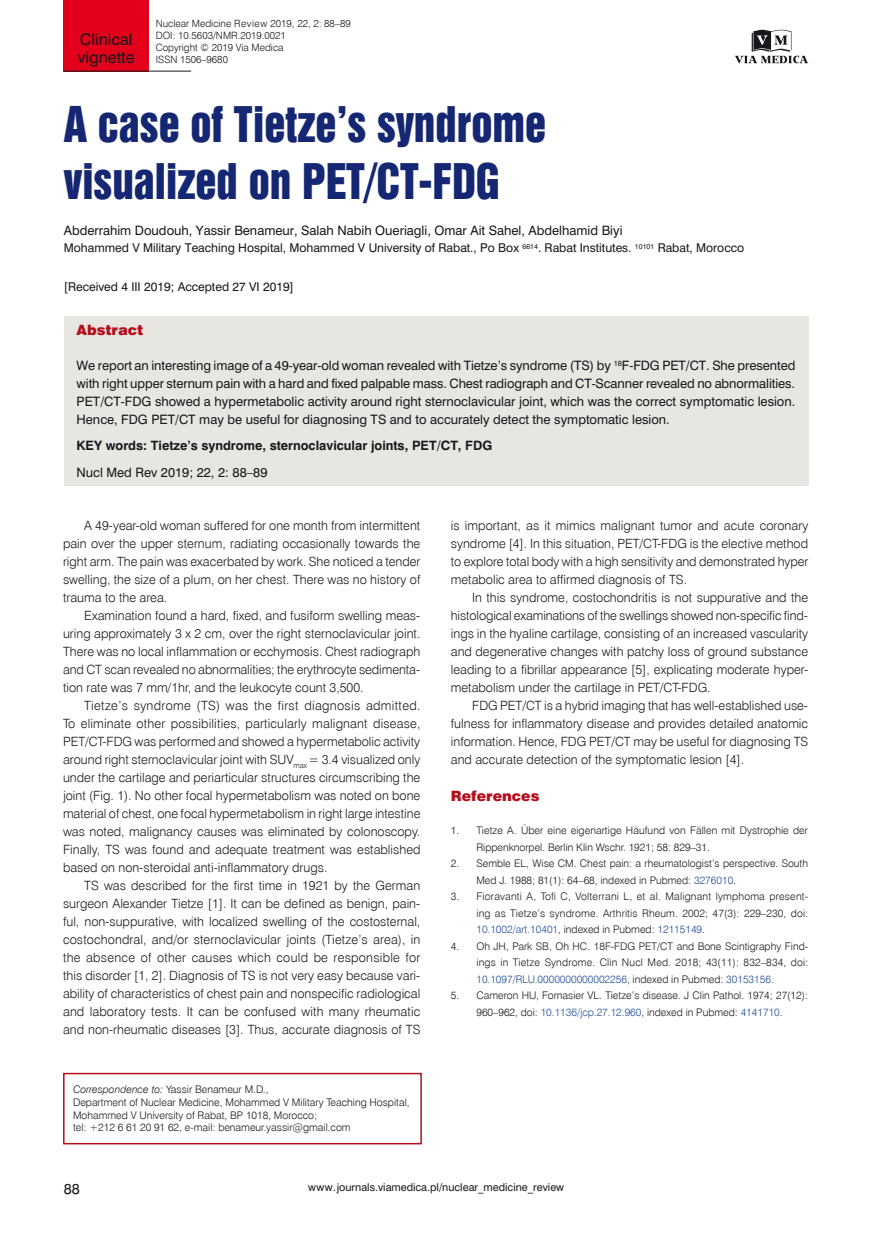
<style>
.page{position:relative;width:872px;height:1234px;background:#fff}
.page>*{position:absolute;margin:0;border:0;box-sizing:border-box;transform-origin:0 0}
.t1{font:45px/57px "Swis 921 EU";color:#152773;scale:.96 1}
.t2{font:15px/18px "Swis 721 PL";color:#1a171c}
.t3{font:14.25px "Swis 721 Blk EU";color:#b60d1c}
.t4{font:13.5px "Swis 721 PL";color:#1a171c}
.t5{font:12.75px/18px "Swis 721 Lt EU";color:#1a171c;text-align:justify}
.t6{font:12px/18px "Swis 721 PL";color:#1a171c;text-align:justify}
.t7{font:700 12px "Swis 721 PL";color:#1a171c}
.t8{font:11.25px "Swis 721 PL";color:#1a171c}
.t9{font:10.5px/16.5px "Swis 721 Lt EU";color:#1a171c}
.t10{font:10.05px/12px "Swis 721 Lt EU";color:#1a171c}
.t11{font:10.05px "Swis 721 PL";color:#1a171c}
.s1{font-style:italic}
.s2{color:#224e9a}
</style>
<div class="page">
<div style="left:64px;top:0;width:85px;height:71px;background:#e2001a"></div>
<hr style="left:64px;top:71px;width:127px;height:1px;background:#1a171c">
<svg style="left:735px;top:30px;width:73px;height:34px"></svg>
<div style="left:63px;top:1072px;width:359px;height:72px;border:2px solid #b60d1c"></div>
<div style="left:64px;top:316px;width:744px;height:169px;background:#e7e6e1"></div>
<p class="t2" style="left:78px;top:30px;width:58px">Clinical vignette</p>
<p class="t10" style="left:156px;top:18px;width:196px">Nuclear Medicine Review 2019, 22, 2: 88–89<br>DOI: 10.5603/NMR.2019.0021<br>Copyright © 2019 Via Medica<br>ISSN 1506–9680</p>
<h1 class="t1" style="left:64px;top:96px;width:504px">A case of Tietze’s syndrome visualized on PET/CT-FDG</h1>
<p class="t6" style="left:64px;top:221px;width:560px">Abderrahim Doudouh, Yassir Benameur, Salah Nabih Oueriagli, Omar Ait Sahel, Abdelhamid Biyi</p>
<p class="t8" style="left:64px;top:240px;width:682px">Mohammed V Military Teaching Hospital, Mohammed V University of Rabat., Po Box <sup>6614</sup>. Rabat Institutes. <sup>10101</sup> Rabat, Morocco</p>
<p class="t8" style="left:64px;top:279px;width:232px">[Received 4 III 2019; Accepted 27 VI 2019]</p>
<p class="t3" style="left:77px;top:320px;width:68px">Abstract</p>
<p class="t6" style="left:77px;top:356px;width:720px">We report an interesting image of a 49-year-old woman revealed with Tietze’s syndrome (TS) by <sup>18</sup>F-FDG PET/CT. She presented with right upper sternum pain with a hard and fixed palpable mass. Chest radiograph and CT-Scanner revealed no abnormalities.<br>PET/CT-FDG showed a hypermetabolic activity around right sternoclavicular joint, which was the correct symptomatic lesion.<br>Hence, FDG PET/CT may be useful for diagnosing TS and to accurately detect the symptomatic lesion.</p>
<p class="t7" style="left:77px;top:438px;width:417px">Key words: Tietze’s syndrome, sternoclavicular joints, PET/CT, FDG</p>
<p class="t6" style="left:77px;top:463px;width:192px">Nucl Med Rev 2019; 22, 2: 88–89</p>
<p class="t5" style="left:63px;top:516px;width:359px;text-indent:21px">A 49-year-old woman suffered for one month from intermittent pain over the upper sternum, radiating occasionally towards the right arm. The pain was exacerbated by work. She noticed a tender swelling, the size of a plum, on her chest. There was no history of trauma to the area.</p>
<p class="t5" style="left:63px;top:606px;width:359px;text-indent:21px">Examination found a hard, fixed, and fusiform swelling meas&shy;uring approximately 3 x 2 cm, over the right sternoclavicular joint.<br>There was no local inflammation or ecchymosis. Chest radiograph and CT scan revealed no abnormalities; the erythrocyte sedimenta&shy;tion rate was 7 mm/1hr, and the leukocyte count 3,500.</p>
<p class="t5" style="left:63px;top:696px;width:359px;text-indent:21px">Tietze’s syndrome (TS) was the first diagnosis admitted.<br>To eliminate other possibilities, particularly malignant disease, PET/CT-FDG was performed and showed a hypermetabolic activity around right sternoclavicular joint with SUV<sub>max</sub> = 3.4 visualized only under the cartilage and periarticular structures circumscribing the joint (Fig. 1). No other focal hypermetabolism was noted on bone material of chest, one focal hypermetabolism in right large intestine was noted, malignancy causes was eliminated by colonoscopy.<br>Finally, TS was found and adequate treatment was established based on non-steroidal anti-inflammatory drugs.</p>
<p class="t5" style="left:63px;top:876px;width:359px;text-indent:21px">TS was described for the first time in 1921 by the German surgeon Alexander Tietze [1]. It can be defined as benign, pain&shy;ful, non-suppurative, with localized swelling of the costosternal, costochondral, and/or sternoclavicular joints (Tietze’s area), in the absence of other causes which could be responsible for this disorder [1, 2]. Diagnosis of TS is not very easy because vari&shy;ability of characteristics of chest pain and nonspecific radiological and laboratory tests. It can be confused with many rheumatic and non-rheumatic diseases [3]. Thus, accurate diagnosis of TS</p>
<p class="t9" style="left:73px;top:1083px;width:338px;line-height:12.6px"><span class="s1">Correspondence to:</span> Yassir Benameur M.D.,<br>Department of Nuclear Medicine, Mohammed V Military Teaching Hospital, Mohammed V University of Rabat, BP 1018, Morocco;<br>tel: +212 6 61 20 91 62, e-mail: benameur.yassir@gmail.com</p>
<p class="t5" style="left:451px;top:516px;width:359px">is important, as it mimics malignant tumor and acute coronary syndrome [4]. In this situation, PET/CT-FDG is the elective method to explore total body with a high sensitivity and demonstrated hyper metabolic area to affirmed diagnosis of TS.</p>
<p class="t5" style="left:451px;top:588px;width:359px;text-indent:21px">In this syndrome, costochondritis is not suppurative and the histological examinations of the swellings showed non-specific find&shy;ings in the hyaline cartilage, consisting of an increased vascularity and degenerative changes with patchy loss of ground substance leading to a fibrillar appearance [5], explicating moderate hyper&shy;metabolism under the cartilage in PET/CT-FDG.</p>
<p class="t5" style="left:451px;top:696px;width:359px;text-indent:21px">FDG PET/CT is a hybrid imaging that has well-established use&shy;fulness for inflammatory disease and provides detailed anatomic information. Hence, FDG PET/CT may be useful for diagnosing TS and accurate detection of the symptomatic lesion [4].</p>
<p class="t3" style="left:451px;top:786px;width:90px">References</p>
<p class="t9" style="left:476px;top:822px;width:333px;text-indent:-26px">1. Tietze A. Über eine eigenartige Häufund von Fällen mit Dystrophie der<br>Rippenknorpel. Berlin Klin Wschr. 1921; 58: 829–31.</p>
<p class="t9" style="left:476px;top:855px;width:333px;text-indent:-26px">2. Semble EL, Wise CM. Chest pain: a rheumatologist’s perspective. South<br>Med J. 1988; 81(1): 64–68, indexed in Pubmed: <span class="s2">3276010</span>.</p>
<p class="t9" style="left:476px;top:888px;width:333px;text-align:justify;text-indent:-26px">3. Fioravanti A, Tofi C, Volterrani L, et al. Malignant lymphoma present&shy;ing as Tietze’s syndrome. Arthritis Rheum. 2002; 47(3): 229–230, doi:<br><span class="s2">10.1002/art.10401</span>, indexed in Pubmed: <span class="s2">12115149</span>.</p>
<p class="t9" style="left:476px;top:937px;width:333px;text-align:justify;text-indent:-26px">4. Oh JH, Park SB, Oh HC. 18F-FDG PET/CT and Bone Scintigraphy Find&shy;ings in Tietze Syndrome. Clin Nucl Med. 2018; 43(11): 832–834, doi:<br><span class="s2">10.1097/RLU.0000000000002256</span>, indexed in Pubmed: <span class="s2">30153156</span>.</p>
<p class="t9" style="left:451px;top:987px;width:359px;text-align:center">5. Cameron HU, Fornasier VL. Tietze’s disease. J Clin Pathol. 1974; 27(12):<br>960–962, doi: <span class="s2">10.1136/jcp.27.12.960</span>, indexed in Pubmed: <span class="s2">4141710</span>.</p>
<p class="t4" style="left:64px;top:1179px;width:17px">88</p>
<p class="t11" style="left:308px;top:1180px;width:258px">www.journals.viamedica.pl/nuclear_medicine_review</p>
</div>
